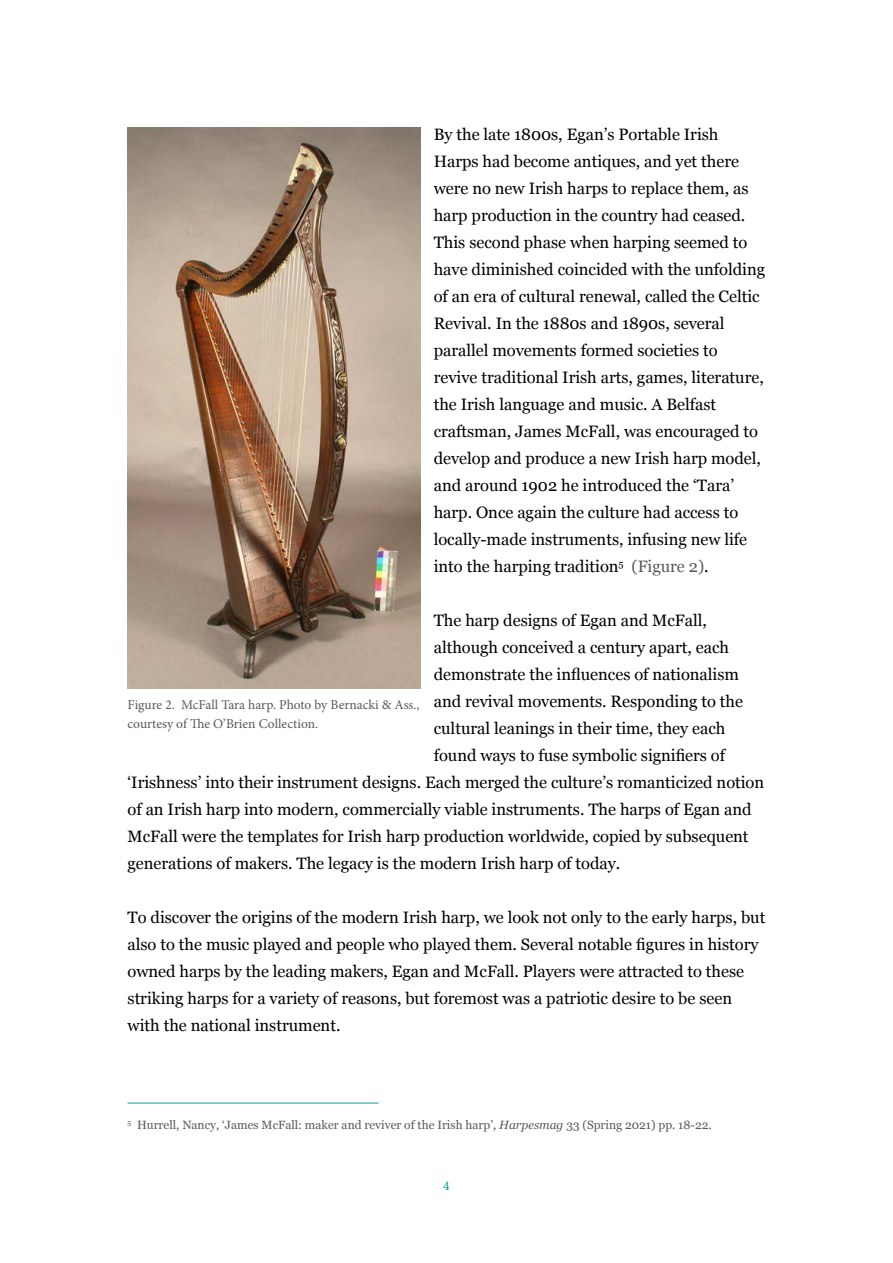
<style>
.page{position:relative;width:893px;height:1263px;background:#fff}
.page>*{position:absolute;margin:0;border:0;box-sizing:border-box;transform-origin:0 0}
.t1{font:16.5px/27px "Georgia";color:#000}
.t2{font:13.5px/19.5px "Minion Pro";color:#58595b}
.t3{font:13.5px "Minion Pro";color:#009b92}
.t4{font:12px "Georgia";color:#58595b}
.s1{color:#58595b}
.s2{font-style:italic}
</style>
<div class="page">
<img style="left:128px;top:128px;width:293px;height:561px">
<hr style="left:128px;top:1102px;width:250px;height:2px;background:#009b92">
<p class="t1" style="left:434px;top:120px;width:333px">By the late 1800s, Egan’s Portable Irish Harps had become antiques, and yet there were no new Irish harps to replace them, as harp production in the country had ceased.<br>This second phase when harping seemed to have diminished coincided with the unfolding of an era of cultural renewal, called the Celtic Revival. In the 1880s and 1890s, several parallel movements formed societies to revive traditional Irish arts, games, literature, the Irish language and music. A Belfast craftsman, James McFall, was encouraged to develop and produce a new Irish harp model, and around 1902 he introduced the ‘Tara’ harp. Once again the culture had access to locally-made instruments, infusing new life into the harping tradition<sup>5</sup> <span class="s1">(Figure 2)</span>.</p>
<p class="t1" style="left:434px;top:606px;width:275px">The harp designs of Egan and McFall,</p>
<p class="t1" style="left:434px;top:633px;width:297px">although conceived a century apart, each</p>
<p class="t1" style="left:434px;top:660px;width:307px">demonstrate the influences of nationalism</p>
<p class="t1" style="left:434px;top:687px;width:311px">and revival movements. Responding to the</p>
<p class="t1" style="left:434px;top:714px;width:293px">cultural leanings in their time, they each</p>
<p class="t1" style="left:434px;top:741px;width:293px">found ways to fuse symbolic signifiers of</p>
<p class="t1" style="left:128px;top:768px;width:638px">‘Irishness’ into their instrument designs. Each merged the culture’s romanticized notion</p>
<p class="t1" style="left:128px;top:795px;width:626px">of an Irish harp into modern, commercially viable instruments. The harps of Egan and</p>
<p class="t1" style="left:128px;top:822px;width:623px">McFall were the templates for Irish harp production worldwide, copied by subsequent</p>
<p class="t1" style="left:128px;top:849px;width:494px">generations of makers. The legacy is the modern Irish harp of today.</p>
<p class="t1" style="left:128px;top:903px;width:639px">To discover the origins of the modern Irish harp, we look not only to the early harps, but also to the music played and people who played them. Several notable figures in history owned harps by the leading makers, Egan and McFall. Players were attracted to these striking harps for a variety of reasons, but foremost was a patriotic desire to be seen with the national instrument.</p>
<p class="t2" style="left:128px;top:694px;width:294px">Figure 2. McFall Tara harp. Photo by Bernacki &amp; Ass., courtesy of The O’Brien Collection.</p>
<p class="t4" style="left:128px;top:1116px;width:586px"><sup>5</sup> Hurrell, Nancy, ‘James McFall: maker and reviver of the Irish harp’, <span class="s2">Harpesmag</span> 33 (Spring 2021) pp. 18-22.</p>
<p class="t3" style="left:443px;top:1176px;width:8px">4</p>
</div>
